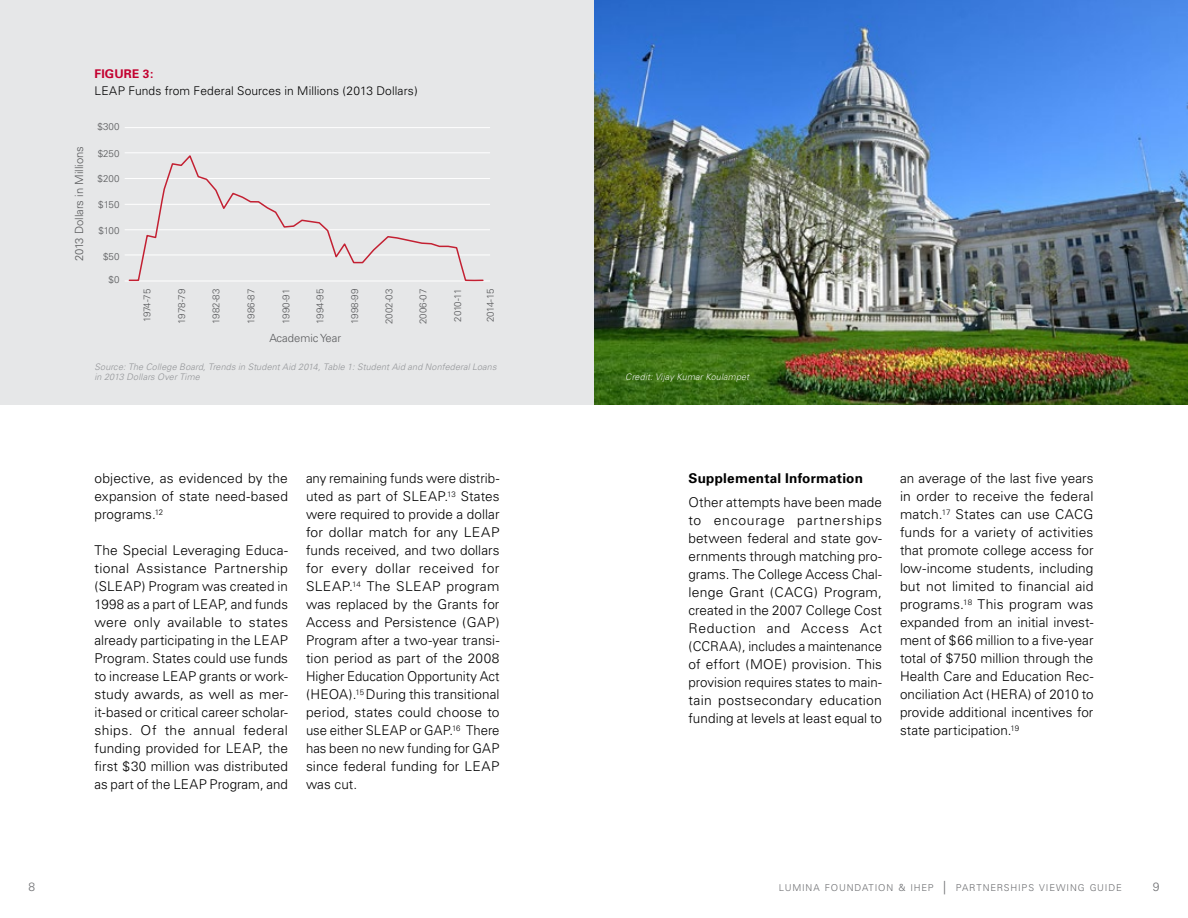
<style>
.page{position:relative;width:1188px;height:918px;background:#fff}
.page>*{position:absolute;margin:0;border:0;box-sizing:border-box;transform-origin:0 0}
.t1{font:300 13.5px/18px "Univers";letter-spacing:.005em;color:#000;text-align:justify}
.t2{font:700 13.5px "Univers";letter-spacing:.02em;color:#000}
.t3{font:300 12px "Univers";letter-spacing:.01em;color:#000}
.t4{font:700 12px "Univers";letter-spacing:.02em;color:#c3002f}
.t5{font:300 12px "Univers";color:#6d6e71}
.t6{font:300 11.25px "Univers";color:#58595b}
.t7{font:300 9.75px "Univers";color:#58595b}
.t8{font:300 9.45px "Univers";letter-spacing:.09em;color:#6d6e71}
.t9{font:italic 300 9px/10.5px "Univers";letter-spacing:.015em;color:#939598}
.t10{font:italic 300 9px "Univers";letter-spacing:.015em;color:#fff}
.s1{font-size:9.75px}
.s2{font-size:13.5px}
</style>
<div class="page">
<img style="left:594px;top:0;width:594px;height:405px">
<div style="left:0;top:0;width:594px;height:405px;background:#e6e7e8"></div>
<hr style="left:125px;top:281px;width:365px;height:1px;background:#fff">
<hr style="left:125px;top:152px;width:365px;height:1px;background:#fff">
<hr style="left:125px;top:178px;width:365px;height:1px;background:#fff">
<hr style="left:125px;top:204px;width:365px;height:1px;background:#fff">
<hr style="left:125px;top:229px;width:365px;height:1px;background:#fff">
<hr style="left:125px;top:255px;width:365px;height:1px;background:#fff">
<hr style="left:125px;top:127px;width:365px;height:1px;background:#fff">
<svg style="left:128px;top:155px;width:356px;height:127px"></svg>
<p class="t4" style="left:94px;top:67px;width:61px">FIGURE 3:</p>
<p class="t3" style="left:94px;top:83px;width:325px">LEAP Funds from Federal Sources in Millions (2013 Dollars)</p>
<p class="t6" style="left:72px;top:261px;width:116px;rotate:-90deg">2013 Dollars in Millions</p>
<p class="t7" style="left:98px;top:121px;width:23px">$300</p>
<p class="t7" style="left:98px;top:148px;width:23px">$250</p>
<p class="t7" style="left:98px;top:173px;width:23px">$200</p>
<p class="t7" style="left:98px;top:199px;width:23px">$150</p>
<p class="t7" style="left:98px;top:225px;width:23px">$100</p>
<p class="t7" style="left:103px;top:251px;width:18px">$50</p>
<p class="t7" style="left:109px;top:274px;width:12px">$0</p>
<p class="t7" style="left:141px;top:322px;width:35px;rotate:-90deg">1974-75</p>
<p class="t7" style="left:176px;top:324px;width:36px;rotate:-90deg">1978-79</p>
<p class="t7" style="left:210px;top:324px;width:36px;rotate:-90deg">1982-83</p>
<p class="t7" style="left:245px;top:324px;width:36px;rotate:-90deg">1986-87</p>
<p class="t7" style="left:280px;top:324px;width:36px;rotate:-90deg">1990-91</p>
<p class="t7" style="left:314px;top:324px;width:36px;rotate:-90deg">1994-95</p>
<p class="t7" style="left:349px;top:324px;width:36px;rotate:-90deg">1998-99</p>
<p class="t7" style="left:383px;top:324px;width:37px;rotate:-90deg">2002-03</p>
<p class="t7" style="left:417px;top:324px;width:37px;rotate:-90deg">2006-07</p>
<p class="t7" style="left:452px;top:322px;width:34px;rotate:-90deg">2010-11</p>
<p class="t7" style="left:485px;top:322px;width:35px;rotate:-90deg">2014-15</p>
<p class="t6" style="left:269px;top:331px;width:73px">Academic Year</p>
<p class="t9" style="left:94px;top:361px;width:404px">Source: The College Board, Trends in Student Aid 2014, Table 1: Student Aid and Nonfederal Loans in 2013 Dollars Over Time</p>
<p class="t1" style="left:94px;top:469px;width:195px">objective, as evidenced by the expansion of state need-based programs.<sup>12</sup></p>
<p class="t1" style="left:94px;top:541px;width:195px">The Special Leveraging Educa&shy;tional Assistance Partnership (SLEAP) Program was created in 1998 as a part of LEAP, and funds were only available to states already participating in the LEAP Program. States could use funds to increase LEAP grants or work&shy;study awards, as well as mer&shy;it-based or critical career scholar&shy;ships. Of the annual federal funding provided for LEAP, the first $30 million was distributed as part of the LEAP Program, and</p>
<p class="t1" style="left:306px;top:469px;width:195px">any remaining funds were distrib&shy;uted as part of SLEAP.<sup>13</sup> States were required to provide a dollar for dollar match for any LEAP funds received, and two dollars for every dollar received for SLEAP.<sup>14</sup> The SLEAP program was replaced by the Grants for Access and Persistence (GAP)<br>Program after a two-year transi&shy;tion period as part of the 2008<br>Higher Education Opportunity Act (HEOA).<sup>15</sup> During this transitional period, states could choose to use either SLEAP or GAP.<sup>16</sup> There has been no new funding for GAP since federal funding for LEAP was cut.</p>
<p class="t10" style="left:626px;top:372px;width:125px">Credit: Vijay Kumar Koulampet</p>
<p class="t2" style="left:688px;top:470px;width:176px">Supplemental Information</p>
<p class="t1" style="left:688px;top:493px;width:195px">Other attempts have been made to encourage partnerships between federal and state gov&shy;ernments through matching pro&shy;grams. The College Access Chal&shy;lenge Grant (CACG) Program, created in the 2007 College Cost Reduction and Access Act (CCRAA), includes a maintenance of effort (MOE) provision. This provision requires states to main&shy;tain postsecondary education funding at levels at least equal to</p>
<p class="t1" style="left:900px;top:469px;width:195px">an average of the last five years in order to receive the federal match.<sup>17</sup> States can use CACG funds for a variety of activities that promote college access for low-income students, including but not limited to financial aid programs.<sup>18</sup> This program was expanded from an initial invest&shy;ment of $66 million to a five-year total of $750 million through the Health Care and Education Rec&shy;onciliation Act (HERA) of 2010 to provide additional incentives for state participation.<sup>19</sup></p>
<p class="t5" style="left:28px;top:880px;width:8px">8</p>
<p class="t8" style="left:779px;top:882px;width:345px">LUMINA FOUNDATION <span class="s1">&amp;</span> IHEP <span class="s2">|</span> PARTNERSHIPS VIEWING GUIDE</p>
<p class="t5" style="left:1153px;top:880px;width:8px">9</p>
</div>
